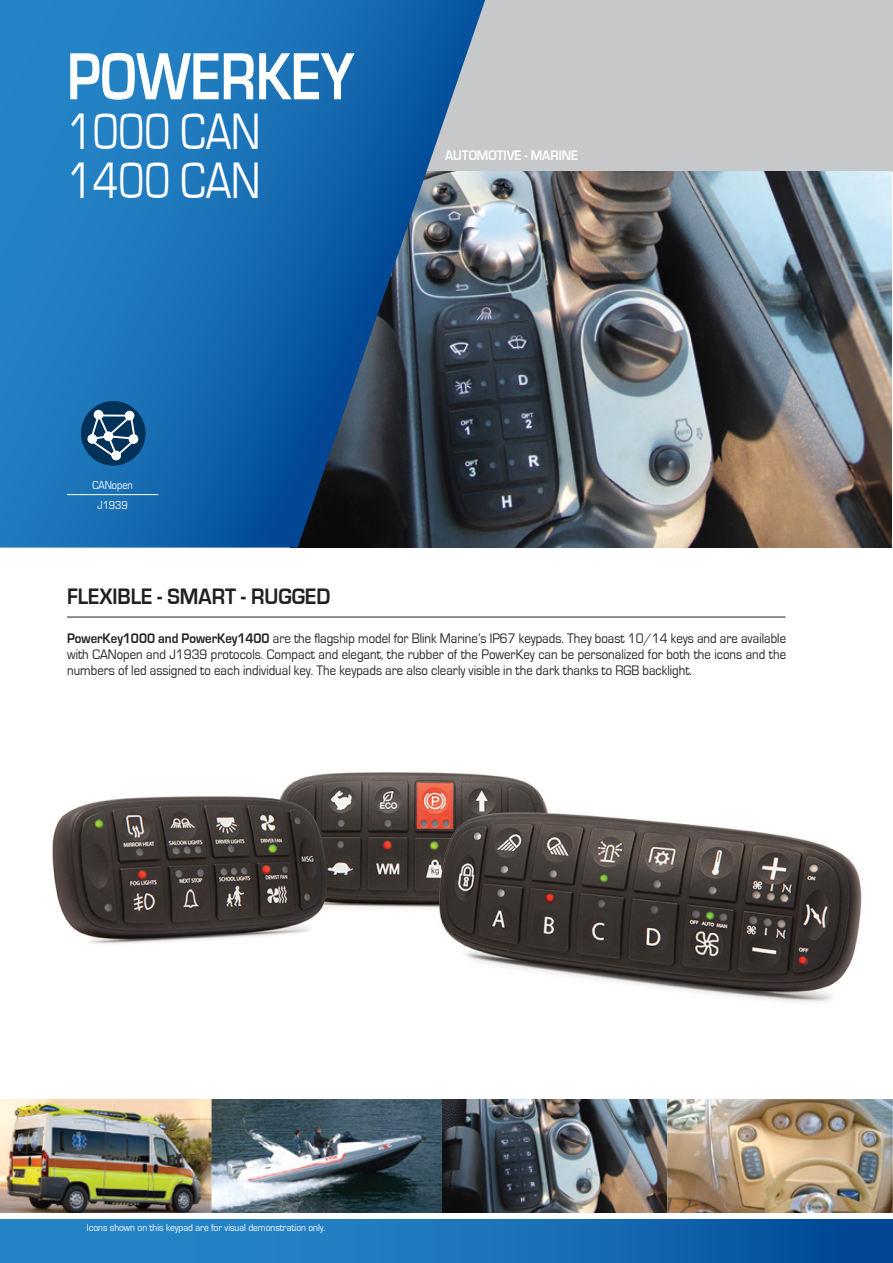
<style>
.page{position:relative;width:893px;height:1263px;background:#fff}
.page>*{position:absolute;margin:0;border:0;box-sizing:border-box;transform-origin:0 0}
.t1{font:700 69px "Eurostile";color:#fff;scale:.8 1}
.t2{font:52.8px/49.5px "Eurostile";color:#fff;scale:.8 1}
.t3{font:700 23.1px "Eurostile";color:#231f20;scale:.9 1}
.t4{font:14.25px/15.8px "Eurostile";color:#231f20;text-align:justify;scale:.9 1}
.t5{font:700 14.25px "Eurostile";color:#fff;scale:.9 1}
.t6{font:12px/19.5px "Eurostile";letter-spacing:-.005em;color:#fff;text-align:center;scale:.86 1}
.t7{font:10.5px "Eurostile";color:#fff;scale:.9 1}
.s1{font-weight:700}
</style>
<div class="page">
<img style="left:52px;top:616px;width:810px;height:386px">
<div style="left:0;top:1219px;width:893px;height:44px;background:linear-gradient(to right,#2c91d1,#06509b)"></div>
<div style="left:419px;top:0;width:473px;height:172px;background:#c7c8ca"></div>
<img style="left:485px;top:172px;width:406px;height:376px">
<img style="left:0;top:1099px;width:893px;height:114px">
<svg style="left:0;top:0;width:485px;height:548px;background:#2067a1"></svg>
<hr style="left:67px;top:617px;width:718px;height:1px;background:#231f20">
<hr style="left:67px;top:494px;width:91px;height:1px;background:#fff">
<div style="left:81px;top:401px;width:65px;height:65px;background:#003158;border-radius:50%"></div>
<div style="left:94px;top:410px;width:9px;height:10px;background:#fff;border-radius:50%"></div>
<svg style="left:87px;top:434px;width:10px;height:10px"></svg>
<div style="left:125px;top:411px;width:9px;height:9px;background:#fff;border-radius:50%"></div>
<div style="left:129px;top:434px;width:9px;height:10px;background:#fff;border-radius:50%"></div>
<svg style="left:89px;top:413px;width:48px;height:47px"></svg>
<h1 class="t1" style="left:67px;top:39px;width:361px">POWERKEY</h1>
<h2 class="t2" style="left:67px;top:108px;width:243px">1000 CAN<br>1400 CAN</h2>
<p class="t5" style="left:445px;top:148px;width:149px">AUTOMOTIVE - MARINE</p>
<p class="t6" style="left:93px;top:476px;width:48px">CANopen<br>J1939</p>
<h3 class="t3" style="left:67px;top:583px;width:294px">FLEXIBLE - SMART - RUGGED</h3>
<p class="t4" style="left:67px;top:631px;width:800px"><span class="s1">PowerKey1000 and PowerKey1400</span> are the flagship model for Blink Marine’s IP67 keypads. They boast 10/14 keys and are available with CANopen and J1939 protocols. Compact and elegant, the rubber of the PowerKey can be personalized for both the icons and the numbers of led assigned to each individual key. The keypads are also clearly visible in the dark thanks to RGB backlight.</p>
<p class="t7" style="left:87px;top:1221px;width:266px">Icons shown on this keypad are for visual demonstration only.</p>
</div>
